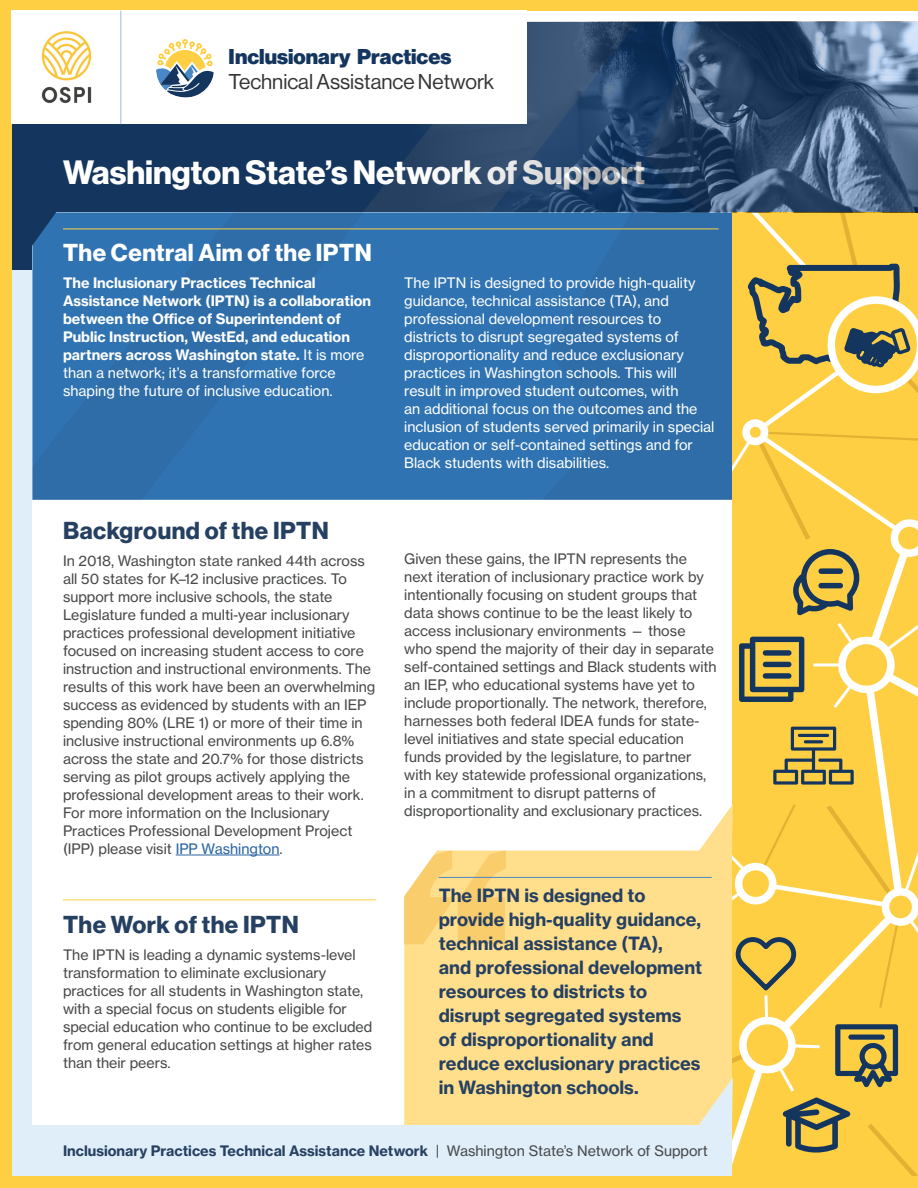
<style>
.page{position:relative;width:918px;height:1188px;background:#fff}
.page>*{position:absolute;margin:0;border:0;box-sizing:border-box;transform-origin:0 0}
.t1{font:33px "N Haas Grotesk DS Pro 75 Bd";color:#fff}
.t2{font:24px "N Haas Grotesk DS Pro 75 Bd";letter-spacing:.02em;color:#264062}
.t3{font:24px "N Haas Grotesk DS Pro 75 Bd";letter-spacing:.02em;color:#fff}
.t4{font:21px "N Haas Grotesk DS Pro 55 Rg";color:#363536}
.t5{font:21px "N Haas Grotesk DS Pro 95 Blk";color:#14365e}
.t6{font:18px/24px "N Haas Grotesk TX Pro 75 Bd";color:#264062}
.t7{font:14.25px/18px "N Haas Grotesk TX Pro 55 Rg";color:#474849}
.t8{font:14.25px/18px "N Haas Grotesk TX Pro 55 Rg";color:#fff}
.t9{font:14.25px/18px "N Haas Grotesk TX Pro 75 Bd";color:#fff}
.t10{font:14.25px "N Haas Grotesk TX Pro 75 Bd";color:#264062}
.s1{font-family:"N Haas Grotesk TX Pro 55 Rg"}
.s2{color:#2964a2}
.s3{font-family:"N Haas Grotesk TX Pro 55 Rg";color:#474849}
</style>
<div class="page">
<div style="left:12px;top:124px;width:398px;height:147px;background:#14365e"></div>
<div style="left:0;top:271px;width:918px;height:917px;background:#dfeef9"></div>
<div style="left:32px;top:212px;width:700px;height:913px;background:#fff"></div>
<svg style="left:32px;top:212px;width:667px;height:288px;background:#3071ae"></svg>
<div style="left:0;top:0;width:918px;height:11px;background:#ffcf43"></div>
<div style="left:0;top:1176px;width:918px;height:12px;background:#ffcf43"></div>
<div style="left:0;top:0;width:12px;height:1188px;background:#ffcf43"></div>
<hr style="left:176px;top:855px;width:104px;height:1px;background:#2964a2">
<img style="left:410px;top:22px;width:508px;height:190px">
<hr style="left:63px;top:900px;width:313px;height:1px;background:#ffcf43">
<hr style="left:63px;top:229px;width:655px;height:1px;background:#ffcf43">
<div style="left:404px;top:851px;width:295px;height:274px;background:#ffdf8c"></div>
<svg style="left:458px;top:851px;width:48px;height:93px;background:#fad175"></svg>
<hr style="left:439px;top:877px;width:273px;height:1px;background:#4988c7">
<svg style="left:699px;top:212px;width:219px;height:964px;background:#e5c663"></svg>
<svg style="left:404px;top:850px;width:48px;height:94px"></svg>
<svg style="left:26px;top:203px;width:37px;height:51px;background:#215385"></svg>
<div style="left:12px;top:11px;width:515px;height:113px;background:#fff"></div>
<svg style="left:156px;top:39px;width:58px;height:59px"></svg>
<img style="left:41px;top:31px;width:51px;height:50px">
<svg style="left:41px;top:86px;width:51px;height:18px"></svg>
<hr style="left:120px;top:11px;width:1px;height:113px;background:#a0b9df">
<h3 class="t5" style="left:229px;top:45px;width:224px">Inclusionary Practices</h3>
<h3 class="t4" style="left:229px;top:70px;width:267px">Technical Assistance Network</h3>
<h1 class="t1" style="left:63px;top:153px;width:584px">Washington State’s Network of Support</h1>
<h2 class="t3" style="left:63px;top:239px;width:310px">The Central Aim of the IPTN</h2>
<p class="t9" style="left:63px;top:274px;width:310px">The Inclusionary Practices Technical Assistance Network (IPTN) is a collaboration between the Office of Superintendent of Public Instruction, WestEd, and education partners across Washington state. <span class="s1">It is more</span></p>
<p class="t8" style="left:63px;top:364px;width:274px">than a network; it’s a transformative force shaping the future of inclusive education.</p>
<p class="t8" style="left:404px;top:274px;width:312px">The IPTN is designed to provide high-quality guidance, technical assistance (TA), and professional development resources to districts to disrupt segregated systems of disproportionality and reduce exclusionary practices in Washington schools. This will result in improved student outcomes, with<br>an additional focus on the outcomes and the inclusion of students served primarily in special education or self-contained settings and for Black students with disabilities.</p>
<h2 class="t2" style="left:63px;top:516px;width:267px">Background of the IPTN</h2>
<p class="t7" style="left:63px;top:551px;width:314px">In 2018, Washington state ranked 44th across all 50 states for K–12 inclusive practices. To support more inclusive schools, the state Legislature funded a multi-year inclusionary practices professional development initiative focused on increasing student access to core instruction and instructional environments. The results of this work have been an overwhelming success as evidenced by students with an IEP spending 80% (LRE 1) or more of their time in inclusive instructional environments up 6.8% across the state and 20.7% for those districts serving as pilot groups actively applying the professional development areas to their work.<br>For more information on the Inclusionary Practices Professional Development Project (IPP) please visit <span class="s2">IPP Washington</span>.</p>
<p class="t7" style="left:404px;top:550px;width:314px">Given these gains, the IPTN represents the next iteration of inclusionary practice work by intentionally focusing on student groups that data shows continue to be the least likely to access inclusionary environments — those who spend the majority of their day in separate self-contained settings and Black students with an IEP, who educational systems have yet to include proportionally. The network, therefore, harnesses both federal IDEA funds for state&shy;level initiatives and state special education funds provided by the legislature, to partner with key statewide professional organizations, in a commitment to disrupt patterns of disproportionality and exclusionary practices.</p>
<h2 class="t2" style="left:63px;top:911px;width:237px">The Work of the IPTN</h2>
<p class="t7" style="left:63px;top:946px;width:311px">The IPTN is leading a dynamic systems-level transformation to eliminate exclusionary practices for all students in Washington state, with a special focus on students eligible for special education who continue to be excluded from general education settings at higher rates than their peers.</p>
<p class="t6" style="left:439px;top:884px;width:265px">The IPTN is designed to provide high-quality guidance, technical assistance (TA),<br>and professional development resources to districts to disrupt segregated systems of disproportionality and reduce exclusionary practices in Washington schools.</p>
<p class="t10" style="left:63px;top:1142px;width:646px">Inclusionary Practices Technical Assistance Network <span class="s3">| Washington State’s Network of Support</span></p>
</div>
